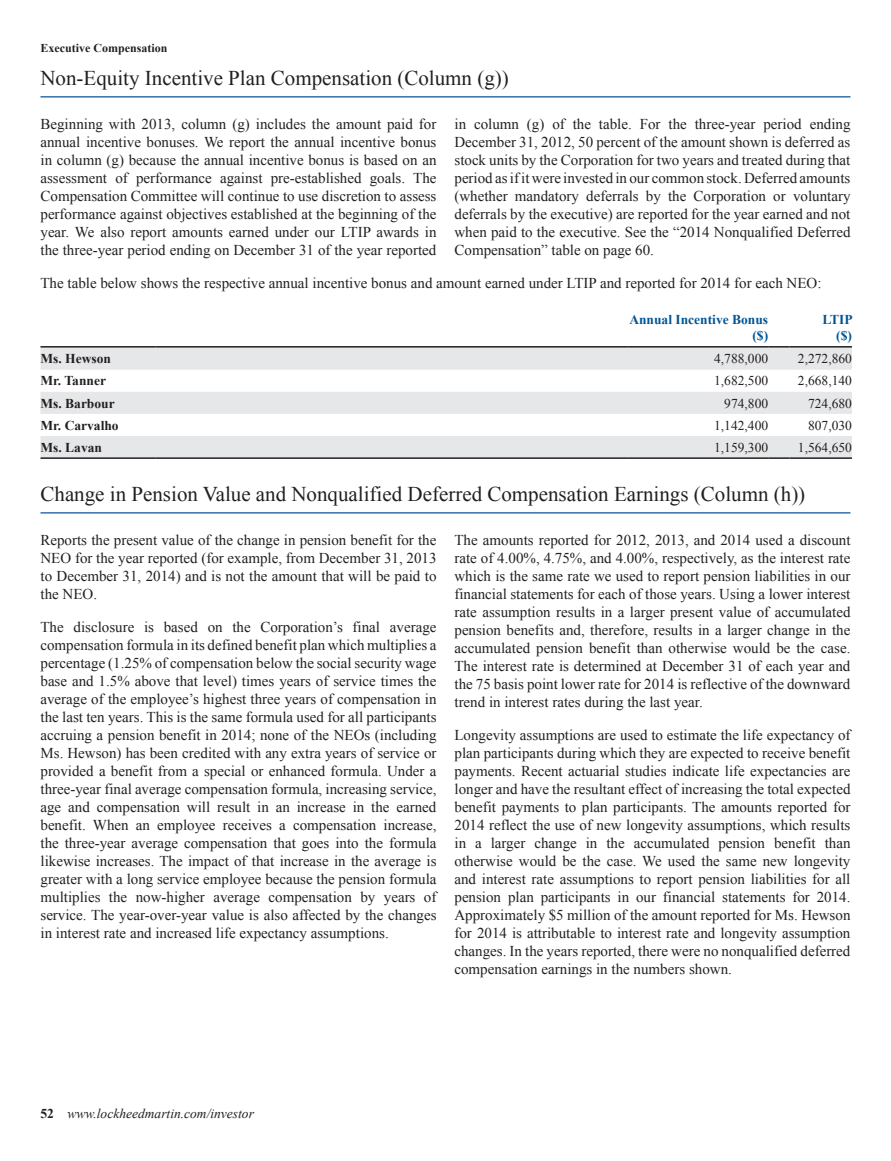
<style>
.page{position:relative;width:891px;height:1161px;background:#fff}
.page>*{position:absolute;margin:0;border:0;box-sizing:border-box;transform-origin:0 0}
.t1{font:21px "Times New Roman";color:#231f20}
.t2{font:15px/18px "Times New Roman";color:#231f20;text-align:justify}
.t3{font:13.5px "Times New Roman";color:#231f20}
.t4{font:700 13.5px "Times New Roman";color:#231f20}
.t5{font:italic 13.5px "Times New Roman";color:#231f20}
.t6{font:700 13.5px/16.2px "Times New Roman";color:#005595;text-align:right}
.t7{font:700 12px "Times New Roman";color:#231f20}
.s1{font-weight:700;font-style:normal}
</style>
<div class="page">
<hr style="left:40px;top:96px;width:810px;height:2px;background:#386fa9">
<hr style="left:40px;top:512px;width:810px;height:2px;background:#386fa9">
<svg style="left:40px;top:348px;width:812px;height:109px;fill:#e6e7e9"></svg>
<hr style="left:40px;top:346px;width:115px;height:2px;background:#231f20">
<hr style="left:155px;top:346px;width:473px;height:2px;background:#231f20">
<hr style="left:628px;top:346px;width:140px;height:2px;background:#231f20">
<hr style="left:768px;top:346px;width:21px;height:2px;background:#231f20">
<hr style="left:789px;top:346px;width:63px;height:2px;background:#231f20">
<hr style="left:40px;top:457px;width:115px;height:2px;background:#231f20">
<hr style="left:155px;top:457px;width:473px;height:2px;background:#231f20">
<hr style="left:628px;top:457px;width:140px;height:2px;background:#231f20">
<hr style="left:768px;top:457px;width:21px;height:2px;background:#231f20">
<hr style="left:789px;top:457px;width:63px;height:2px;background:#231f20">
<p class="t7" style="left:40px;top:40px;width:128px">Executive Compensation</p>
<h1 class="t1" style="left:40px;top:64px;width:470px">Non-Equity Incentive Plan Compensation (Column (g))</h1>
<p class="t2" style="left:40px;top:115px;width:398px">Beginning with 2013, column (g) includes the amount paid for annual incentive bonuses. We report the annual incentive bonus in column (g) because the annual incentive bonus is based on an assessment of performance against pre-established goals. The Compensation Committee will continue to use discretion to assess performance against objectives established at the beginning of the year. We also report amounts earned under our LTIP awards in the three-year period ending on December 31 of the year reported</p>
<p class="t2" style="left:454px;top:115px;width:398px">in column (g) of the table. For the three-year period ending December 31, 2012, 50 percent of the amount shown is deferred as stock units by the Corporation for two years and treated during that period as if it were invested in our common stock. Deferred amounts (whether mandatory deferrals by the Corporation or voluntary deferrals by the executive) are reported for the year earned and not when paid to the executive. See the “2014 Nonqualified Deferred Compensation” table on page 60.</p>
<p class="t2" style="left:40px;top:274px;width:783px">The table below shows the respective annual incentive bonus and amount earned under LTIP and reported for 2014 for each NEO:</p>
<p class="t6" style="left:629px;top:311px;width:140px">Annual Incentive Bonus ($)</p>
<p class="t6" style="left:822px;top:311px;width:32px">LTIP ($)</p>
<p class="t4" style="left:41px;top:349px;width:72px">Ms. Hewson</p>
<p class="t3" style="left:714px;top:350px;width:55px">4,788,000</p>
<p class="t3" style="left:798px;top:350px;width:55px">2,272,860</p>
<p class="t4" style="left:41px;top:372px;width:67px">Mr. Tanner</p>
<p class="t3" style="left:714px;top:372px;width:55px">1,682,500</p>
<p class="t3" style="left:798px;top:372px;width:55px">2,668,140</p>
<p class="t4" style="left:41px;top:394px;width:76px">Ms. Barbour</p>
<p class="t3" style="left:724px;top:394px;width:45px">974,800</p>
<p class="t3" style="left:808px;top:394px;width:45px">724,680</p>
<p class="t4" style="left:41px;top:416px;width:80px">Mr. Carvalho</p>
<p class="t3" style="left:714px;top:416px;width:55px">1,142,400</p>
<p class="t3" style="left:808px;top:416px;width:45px">807,030</p>
<p class="t4" style="left:41px;top:438px;width:63px">Ms. Lavan</p>
<p class="t3" style="left:714px;top:438px;width:55px">1,159,300</p>
<p class="t3" style="left:798px;top:438px;width:55px">1,564,650</p>
<h1 class="t1" style="left:40px;top:480px;width:766px">Change in Pension Value and Nonqualified Deferred Compensation Earnings (Column (h))</h1>
<p class="t2" style="left:40px;top:531px;width:398px">Reports the present value of the change in pension benefit for the NEO for the year reported (for example, from December 31, 2013 to December 31, 2014) and is not the amount that will be paid to the NEO.</p>
<p class="t2" style="left:40px;top:618px;width:398px">The disclosure is based on the Corporation’s final average compensation formula in its defined benefit plan which multiplies a percentage (1.25% of compensation below the social security wage base and 1.5% above that level) times years of service times the average of the employee’s highest three years of compensation in the last ten years. This is the same formula used for all participants accruing a pension benefit in 2014; none of the NEOs (including Ms. Hewson) has been credited with any extra years of service or provided a benefit from a special or enhanced formula. Under a three-year final average compensation formula, increasing service, age and compensation will result in an increase in the earned benefit. When an employee receives a compensation increase, the three-year average compensation that goes into the formula likewise increases. The impact of that increase in the average is greater with a long service employee because the pension formula multiplies the now-higher average compensation by years of service. The year-over-year value is also affected by the changes in interest rate and increased life expectancy assumptions.</p>
<p class="t2" style="left:454px;top:531px;width:398px">The amounts reported for 2012, 2013, and 2014 used a discount rate of 4.00%, 4.75%, and 4.00%, respectively, as the interest rate which is the same rate we used to report pension liabilities in our financial statements for each of those years. Using a lower interest rate assumption results in a larger present value of accumulated pension benefits and, therefore, results in a larger change in the accumulated pension benefit than otherwise would be the case.<br>The interest rate is determined at December 31 of each year and the 75 basis point lower rate for 2014 is reflective of the downward trend in interest rates during the last year.</p>
<p class="t2" style="left:454px;top:726px;width:398px">Longevity assumptions are used to estimate the life expectancy of plan participants during which they are expected to receive benefit payments. Recent actuarial studies indicate life expectancies are longer and have the resultant effect of increasing the total expected benefit payments to plan participants. The amounts reported for 2014 reflect the use of new longevity assumptions, which results in a larger change in the accumulated pension benefit than otherwise would be the case. We used the same new longevity and interest rate assumptions to report pension liabilities for all pension plan participants in our financial statements for 2014.<br>Approximately $5 million of the amount reported for Ms. Hewson for 2014 is attributable to interest rate and longevity assumption changes. In the years reported, there were no nonqualified deferred compensation earnings in the numbers shown.</p>
<p class="t5" style="left:40px;top:1104px;width:215px"><span class="s1">52</span> www.lockheedmartin.com/investor</p>
</div>
